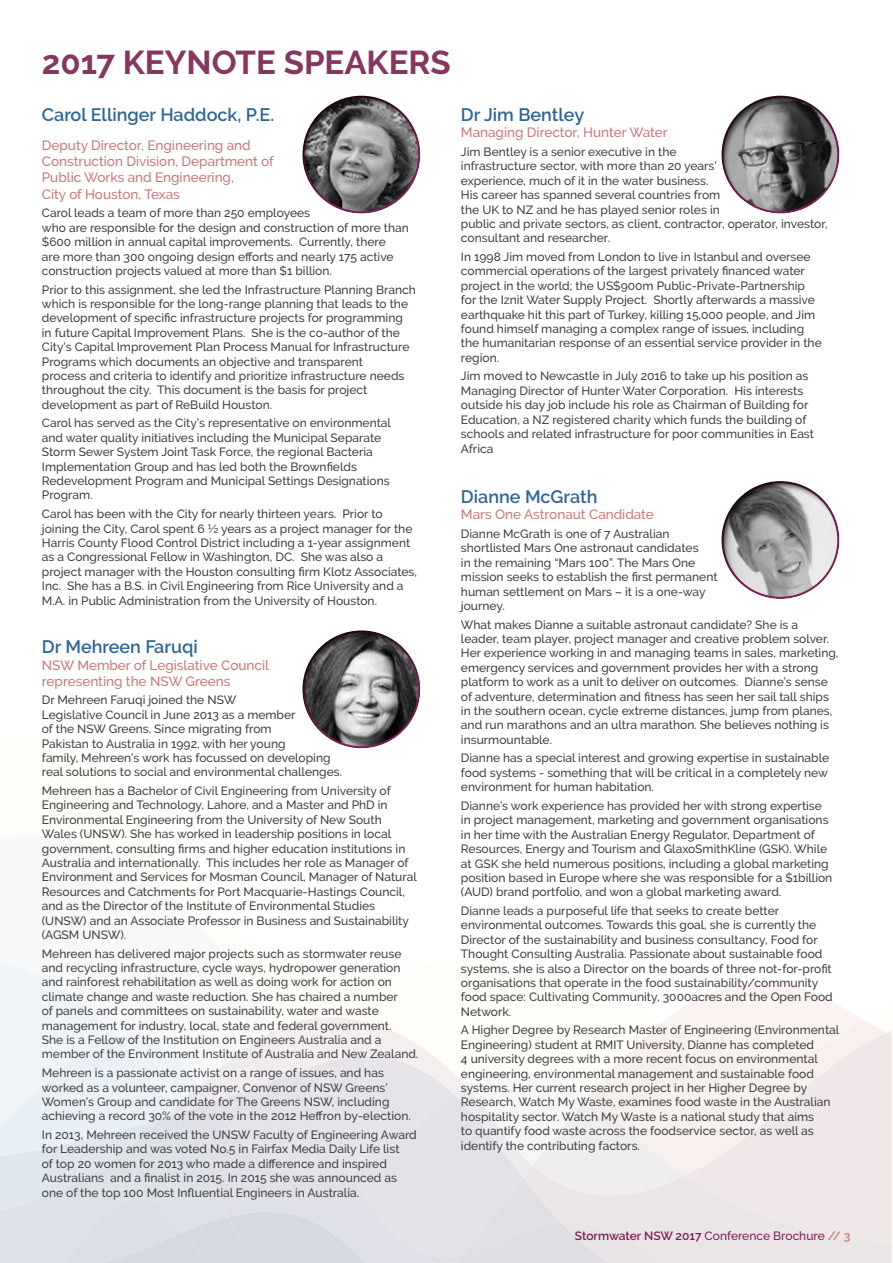
<style>
.page{position:relative;width:893px;height:1263px;background:#fff}
.page>*{position:absolute;margin:0;border:0;box-sizing:border-box;transform-origin:0 0}
.t1{font:700 33px "Raleway";color:#863660}
.t2{font:600 18px "Raleway";color:#306597}
.t3{font:500 13.5px/16.2px "Raleway";color:#cb7779}
.t4{font:500 12px/14.4px "Raleway";color:#414042}
.t5{font:500 12px "Raleway";color:#7d2056}
.s1{font-weight:600}
.s2{font-weight:600;color:#cb7779}
</style>
<div class="page">
<svg style="left:0;top:962px;width:892px;height:301px"></svg>
<div style="left:721px;top:479px;width:118px;height:120px;background:#000;opacity:.75"></div>
<div style="left:302px;top:94px;width:118px;height:120px;background:#000;opacity:.75"></div>
<div style="left:721px;top:94px;width:118px;height:120px;background:#000;opacity:.75"></div>
<div style="left:302px;top:629px;width:118px;height:120px;background:#000;opacity:.75"></div>
<h1 class="t1" style="left:42px;top:44px;width:410px">2017 KEYNOTE SPEAKERS</h1>
<h2 class="t2" style="left:42px;top:104px;width:234px">Carol Ellinger Haddock, P.E.</h2>
<p class="t3" style="left:42px;top:137px;width:234px">Deputy Director, Engineering and<br>Construction Division, Department of<br>Public Works and Engineering,<br>City of Houston, Texas</p>
<p class="t4" style="left:42px;top:206px;width:368px">Carol leads a team of more than 250 employees<br>who are responsible for the design and construction of more than $600 million in annual capital improvements. Currently, there<br>are more than 300 ongoing design efforts and nearly 175 active construction projects valued at more than $1 billion.</p>
<p class="t4" style="left:42px;top:282px;width:376px">Prior to this assignment, she led the Infrastructure Planning Branch which is responsible for the long-range planning that leads to the development of specific infrastructure projects for programming<br>in future Capital Improvement Plans. She is the co-author of the City’s Capital Improvement Plan Process Manual for Infrastructure Programs which documents an objective and transparent<br>process and criteria to identify and prioritize infrastructure needs throughout the city. This document is the basis for project development as part of ReBuild Houston.</p>
<p class="t4" style="left:42px;top:416px;width:351px">Carol has served as the City’s representative on environmental and water quality initiatives including the Municipal Separate Storm Sewer System Joint Task Force, the regional Bacteria Implementation Group and has led both the Brownfields Redevelopment Program and Municipal Settings Designations Program.</p>
<p class="t4" style="left:42px;top:507px;width:377px">Carol has been with the City for nearly thirteen years. Prior to joining the City, Carol spent 6 ½ years as a project manager for the Harris County Flood Control District including a 1-year assignment as a Congressional Fellow in Washington, DC. She was also a project manager with the Houston consulting firm Klotz Associates, Inc. She has a B.S. in Civil Engineering from Rice University and a M.A. in Public Administration from the University of Houston.</p>
<h2 class="t2" style="left:42px;top:637px;width:157px">Dr Mehreen Faruqi</h2>
<p class="t3" style="left:42px;top:657px;width:229px">NSW Member of Legislative Council representing the NSW Greens</p>
<p class="t4" style="left:42px;top:693px;width:302px">Dr Mehreen Faruqi joined the NSW<br>Legislative Council in June 2013 as a member<br>of the NSW Greens. Since migrating from<br>Pakistan to Australia in 1992, with her young<br>family, Mehreen’s work has focussed on developing real solutions to social and environmental challenges.</p>
<p class="t4" style="left:42px;top:783px;width:377px">Mehreen has a Bachelor of Civil Engineering from University of Engineering and Technology, Lahore, and a Master and PhD in Environmental Engineering from the University of New South Wales (UNSW). She has worked in leadership positions in local government, consulting firms and higher education institutions in Australia and internationally. This includes her role as Manager of Environment and Services for Mosman Council, Manager of Natural Resources and Catchments for Port Macquarie-Hastings Council, and as the Director of the Institute of Environmental Studies (UNSW) and an Associate Professor in Business and Sustainability (AGSM UNSW).</p>
<p class="t4" style="left:42px;top:946px;width:378px">Mehreen has delivered major projects such as stormwater reuse and recycling infrastructure, cycle ways, hydropower generation and rainforest rehabilitation as well as doing work for action on climate change and waste reduction. She has chaired a number<br>of panels and committees on sustainability, water and waste management for industry, local, state and federal government.<br>She is a Fellow of the Institution on Engineers Australia and a member of the Environment Institute of Australia and New Zealand.</p>
<p class="t4" style="left:42px;top:1066px;width:370px">Mehreen is a passionate activist on a range of issues, and has worked as a volunteer, campaigner, Convenor of NSW Greens’ Women’s Group and candidate for The Greens NSW, including achieving a record 30% of the vote in the 2012 Heffron by-election.</p>
<p class="t4" style="left:42px;top:1127px;width:376px">In 2013, Mehreen received the UNSW Faculty of Engineering Award for Leadership and was voted No.5 in Fairfax Media Daily Life list<br>of top 20 women for 2013 who made a difference and inspired Australians and a finalist in 2015. In 2015 she was announced as one of the top 100 Most Influential Engineers in Australia.</p>
<h2 class="t2" style="left:461px;top:104px;width:125px">Dr Jim Bentley</h2>
<p class="t3" style="left:461px;top:124px;width:208px">Managing Director, Hunter Water</p>
<p class="t4" style="left:461px;top:145px;width:368px">Jim Bentley is a senior executive in the<br>infrastructure sector, with more than 20 years’<br>experience, much of it in the water business.<br>His career has spanned several countries from<br>the UK to NZ and he has played senior roles in<br>public and private sectors, as client, contractor, operator, investor, consultant and researcher.</p>
<p class="t4" style="left:461px;top:250px;width:362px">In 1998 Jim moved from London to live in Istanbul and oversee commercial operations of the largest privately financed water project in the world; the US$900m Public-Private-Partnership for the Iznit Water Supply Project. Shortly afterwards a massive earthquake hit this part of Turkey, killing 15,000 people, and Jim found himself managing a complex range of issues, including the humanitarian response of an essential service provider in the region.</p>
<p class="t4" style="left:461px;top:369px;width:355px">Jim moved to Newcastle in July 2016 to take up his position as Managing Director of Hunter Water Corporation. His interests outside his day job include his role as Chairman of Building for Education, a NZ registered charity which funds the building of schools and related infrastructure for poor communities in East Africa</p>
<h2 class="t2" style="left:461px;top:486px;width:138px">Dianne McGrath</h2>
<p class="t3" style="left:461px;top:506px;width:194px">Mars One Astronaut Candidate</p>
<p class="t4" style="left:461px;top:526px;width:258px">Dianne McGrath is one of 7 Australian shortlisted Mars One astronaut candidates<br>in the remaining “Mars 100”. The Mars One mission seeks to establish the first permanent human settlement on Mars – it is a one-way journey.</p>
<p class="t4" style="left:461px;top:617px;width:379px">What makes Dianne a suitable astronaut candidate? She is a leader, team player, project manager and creative problem solver.<br>Her experience working in and managing teams in sales, marketing, emergency services and government provides her with a strong platform to work as a unit to deliver on outcomes. Dianne’s sense of adventure, determination and fitness has seen her sail tall ships in the southern ocean, cycle extreme distances, jump from planes, and run marathons and an ultra marathon. She believes nothing is insurmountable.</p>
<p class="t4" style="left:461px;top:751px;width:370px;text-align:justify">Dianne has a special interest and growing expertise in sustainable food systems - something that will be critical in a completely new environment for human habitation.</p>
<p class="t4" style="left:461px;top:798px;width:373px">Dianne’s work experience has provided her with strong expertise in project management, marketing and government organisations in her time with the Australian Energy Regulator, Department of Resources, Energy and Tourism and GlaxoSmithKline (GSK). While at GSK she held numerous positions, including a global marketing position based in Europe where she was responsible for a $1billion (AUD) brand portfolio, and won a global marketing award.</p>
<p class="t4" style="left:461px;top:903px;width:373px">Dianne leads a purposeful life that seeks to create better environmental outcomes. Towards this goal, she is currently the Director of the sustainability and business consultancy, Food for Thought Consulting Australia. Passionate about sustainable food systems, she is also a Director on the boards of three not-for-profit organisations that operate in the food sustainability/community food space: Cultivating Community, 3000acres and the Open Food Network.</p>
<p class="t4" style="left:461px;top:1023px;width:380px">A Higher Degree by Research Master of Engineering (Environmental Engineering) student at RMIT University, Dianne has completed<br>4 university degrees with a more recent focus on environmental engineering, environmental management and sustainable food systems. Her current research project in her Higher Degree by Research, Watch My Waste, examines food waste in the Australian hospitality sector. Watch My Waste is a national study that aims<br>to quantify food waste across the foodservice sector, as well as identify the contributing factors.</p>
<p class="t5" style="left:575px;top:1229px;width:277px"><span class="s1">Stormwater NSW 2017</span> Conference Brochure <span class="s2">// 3</span></p>
</div>
